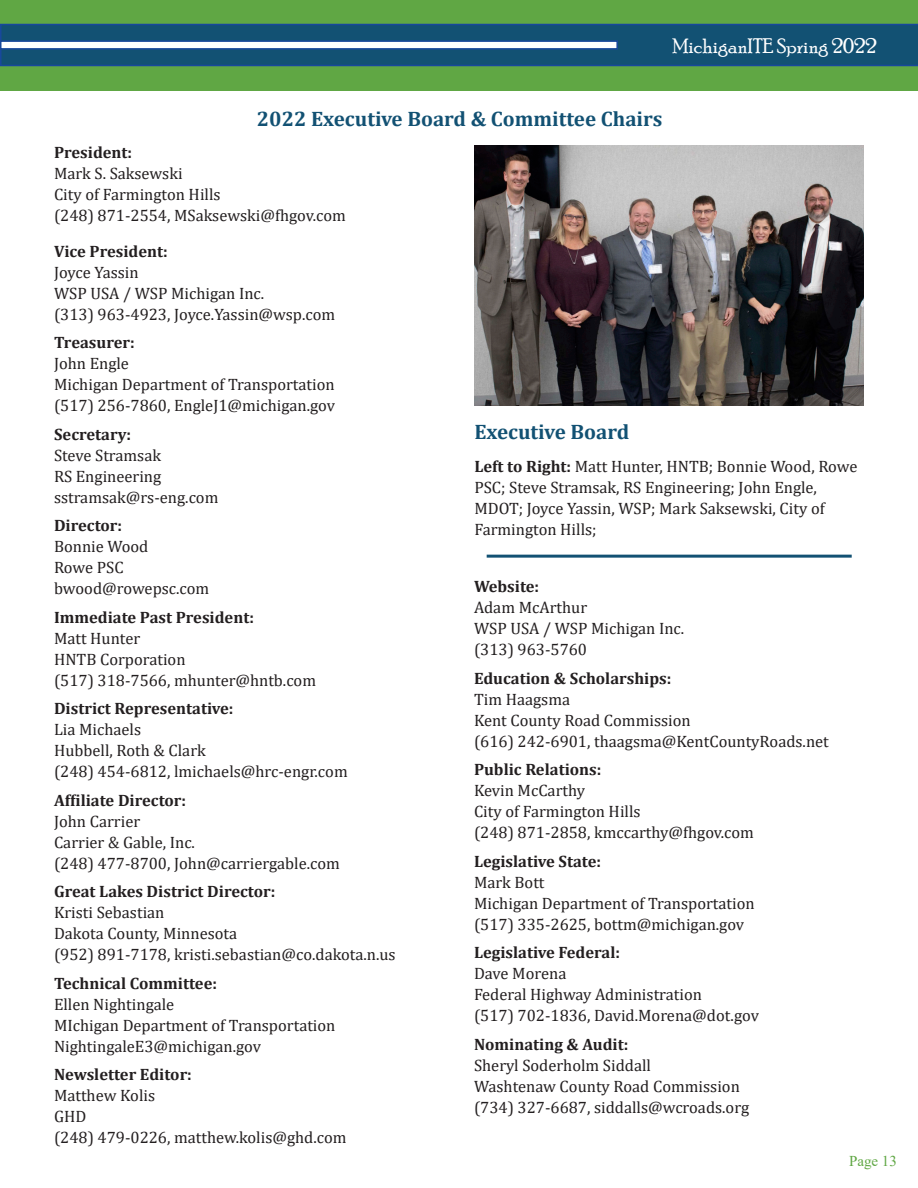
<style>
.page{position:relative;width:918px;height:1188px;background:#fff}
.page>*{position:absolute;margin:0;border:0;box-sizing:border-box;transform-origin:0 0}
.t1{font:700 21px "Cambria";color:#125173}
.t2{font:21px "Poor Richard";color:#fff}
.t3{font:16.5px/21px "Cambria";color:#231f20}
.t4{font:700 16.5px "Cambria";color:#231f20}
.t5{font:15px "Times New Roman";color:#60a744}
.s1{font-weight:700}
</style>
<div class="page">
<div style="left:0;top:0;width:918px;height:91px;background:#60a744"></div>
<svg style="left:0;top:24px;width:918px;height:42px;background:#125075"></svg>
<div style="left:0;top:40px;width:618px;height:10px;background:#fff;border:2px solid #18489c"></div>
<img style="left:474px;top:146px;width:389px;height:259px">
<hr style="left:487px;top:555px;width:365px;height:3px;background:#125173">
<p class="t2" style="left:672px;top:34px;width:206px">MichiganITE Spring 2022</p>
<p class="t1" style="left:257px;top:105px;width:407px">2022 Executive Board &amp; Committee Chairs</p>
<p class="t4" style="left:54px;top:140px;width:80px">President:</p>
<p class="t3" style="left:54px;top:162px;width:130px">Mark S. Saksewski</p>
<p class="t3" style="left:54px;top:183px;width:168px">City of Farmington Hills</p>
<p class="t3" style="left:54px;top:204px;width:293px">(248) 871-2554, MSaksewski@fhgov.com</p>
<p class="t4" style="left:54px;top:239px;width:115px">Vice President:</p>
<p class="t3" style="left:54px;top:261px;width:86px">Joyce Yassin</p>
<p class="t3" style="left:54px;top:282px;width:212px">WSP USA / WSP Michigan Inc.</p>
<p class="t3" style="left:54px;top:303px;width:283px">(313) 963-4923, Joyce.Yassin@wsp.com</p>
<p class="t4" style="left:54px;top:331px;width:82px">Treasurer:</p>
<p class="t3" style="left:54px;top:353px;width:77px">John Engle</p>
<p class="t3" style="left:54px;top:374px;width:282px">Michigan Department of Transportation</p>
<p class="t3" style="left:54px;top:395px;width:283px">(517) 256-7860, EngleJ1@michigan.gov</p>
<p class="t4" style="left:54px;top:422px;width:79px">Secretary:</p>
<p class="t3" style="left:54px;top:444px;width:109px">Steve Stramsak</p>
<p class="t3" style="left:54px;top:465px;width:109px">RS Engineering</p>
<p class="t3" style="left:54px;top:486px;width:166px">sstramsak@rs-eng.com</p>
<p class="t4" style="left:54px;top:514px;width:70px">Director:</p>
<p class="t3" style="left:54px;top:536px;width:96px">Bonnie Wood</p>
<p class="t3" style="left:54px;top:557px;width:71px">Rowe PSC</p>
<p class="t3" style="left:54px;top:578px;width:157px">bwood@rowepsc.com</p>
<p class="t4" style="left:54px;top:605px;width:201px">Immediate Past President:</p>
<p class="t3" style="left:54px;top:627px;width:88px">Matt Hunter</p>
<p class="t3" style="left:54px;top:648px;width:133px">HNTB Corporation</p>
<p class="t3" style="left:54px;top:669px;width:264px">(517) 318-7566, mhunter@hntb.com</p>
<p class="t4" style="left:54px;top:697px;width:181px">District Representative:</p>
<p class="t3" style="left:54px;top:719px;width:89px">Lia Michaels</p>
<p class="t3" style="left:54px;top:740px;width:153px">Hubbell, Roth &amp; Clark</p>
<p class="t3" style="left:54px;top:761px;width:295px">(248) 454-6812, lmichaels@hrc-engr.com</p>
<p class="t4" style="left:54px;top:788px;width:134px">Affiliate Director:</p>
<p class="t3" style="left:54px;top:810px;width:88px">John Carrier</p>
<p class="t3" style="left:54px;top:831px;width:142px">Carrier &amp; Gable, Inc.</p>
<p class="t3" style="left:54px;top:852px;width:287px">(248) 477-8700, John@carriergable.com</p>
<p class="t4" style="left:54px;top:880px;width:223px">Great Lakes District Director:</p>
<p class="t3" style="left:54px;top:902px;width:112px">Kristi Sebastian</p>
<p class="t3" style="left:54px;top:923px;width:185px">Dakota County, Minnesota</p>
<p class="t3" style="left:54px;top:944px;width:343px">(952) 891-7178, kristi.sebastian@co.dakota.n.us</p>
<p class="t4" style="left:54px;top:971px;width:165px">Technical Committee:</p>
<p class="t3" style="left:54px;top:993px;width:283px">Ellen Nightingale<br>MIchigan Department of Transportation<br>NightingaleE3@michigan.gov</p>
<p class="t4" style="left:54px;top:1063px;width:139px">Newsletter Editor:</p>
<p class="t3" style="left:54px;top:1085px;width:103px">Matthew Kolis</p>
<p class="t3" style="left:54px;top:1106px;width:294px">GHD<br>(248) 479-0226, matthew.kolis@ghd.com</p>
<p class="t1" style="left:474px;top:417px;width:156px">Executive Board</p>
<p class="t3" style="left:474px;top:456px;width:385px"><span class="s1">Left to Right:</span> Matt Hunter, HNTB; Bonnie Wood, Rowe PSC; Steve Stramsak, RS Engineering; John Engle, MDOT; Joyce Yassin, WSP; Mark Saksewski, City of Farmington Hills;</p>
<p class="t4" style="left:474px;top:575px;width:67px">Website:</p>
<p class="t3" style="left:474px;top:597px;width:115px">Adam McArthur</p>
<p class="t3" style="left:474px;top:618px;width:212px">WSP USA / WSP Michigan Inc.</p>
<p class="t3" style="left:474px;top:639px;width:115px">(313) 963-5760</p>
<p class="t4" style="left:474px;top:666px;width:199px">Education &amp; Scholarships:</p>
<p class="t3" style="left:474px;top:689px;width:98px">Tim Haagsma</p>
<p class="t3" style="left:474px;top:710px;width:218px">Kent County Road Commission</p>
<p class="t3" style="left:474px;top:731px;width:356px">(616) 242-6901, thaagsma@KentCountyRoads.net</p>
<p class="t4" style="left:474px;top:758px;width:129px">Public Relations:</p>
<p class="t3" style="left:474px;top:780px;width:113px">Kevin McCarthy</p>
<p class="t3" style="left:474px;top:801px;width:168px">City of Farmington Hills</p>
<p class="t3" style="left:474px;top:822px;width:282px">(248) 871-2858, kmccarthy@fhgov.com</p>
<p class="t4" style="left:474px;top:849px;width:129px">Legislative State:</p>
<p class="t3" style="left:474px;top:872px;width:72px">Mark Bott</p>
<p class="t3" style="left:474px;top:893px;width:282px">Michigan Department of Transportation</p>
<p class="t3" style="left:474px;top:914px;width:272px">(517) 335-2625, bottm@michigan.gov</p>
<p class="t4" style="left:474px;top:941px;width:148px">Legislative Federal:</p>
<p class="t3" style="left:474px;top:963px;width:94px">Dave Morena</p>
<p class="t3" style="left:474px;top:984px;width:229px">Federal Highway Administration</p>
<p class="t3" style="left:474px;top:1005px;width:286px">(517) 702-1836, David.Morena@dot.gov</p>
<p class="t4" style="left:474px;top:1032px;width:156px">Nominating &amp; Audit:</p>
<p class="t3" style="left:474px;top:1055px;width:179px">Sheryl Soderholm Siddall</p>
<p class="t3" style="left:474px;top:1076px;width:267px">Washtenaw County Road Commission</p>
<p class="t3" style="left:474px;top:1097px;width:277px">(734) 327-6687, siddalls@wcroads.org</p>
<p class="t5" style="left:849px;top:1150px;width:49px">Page 13</p>
</div>
